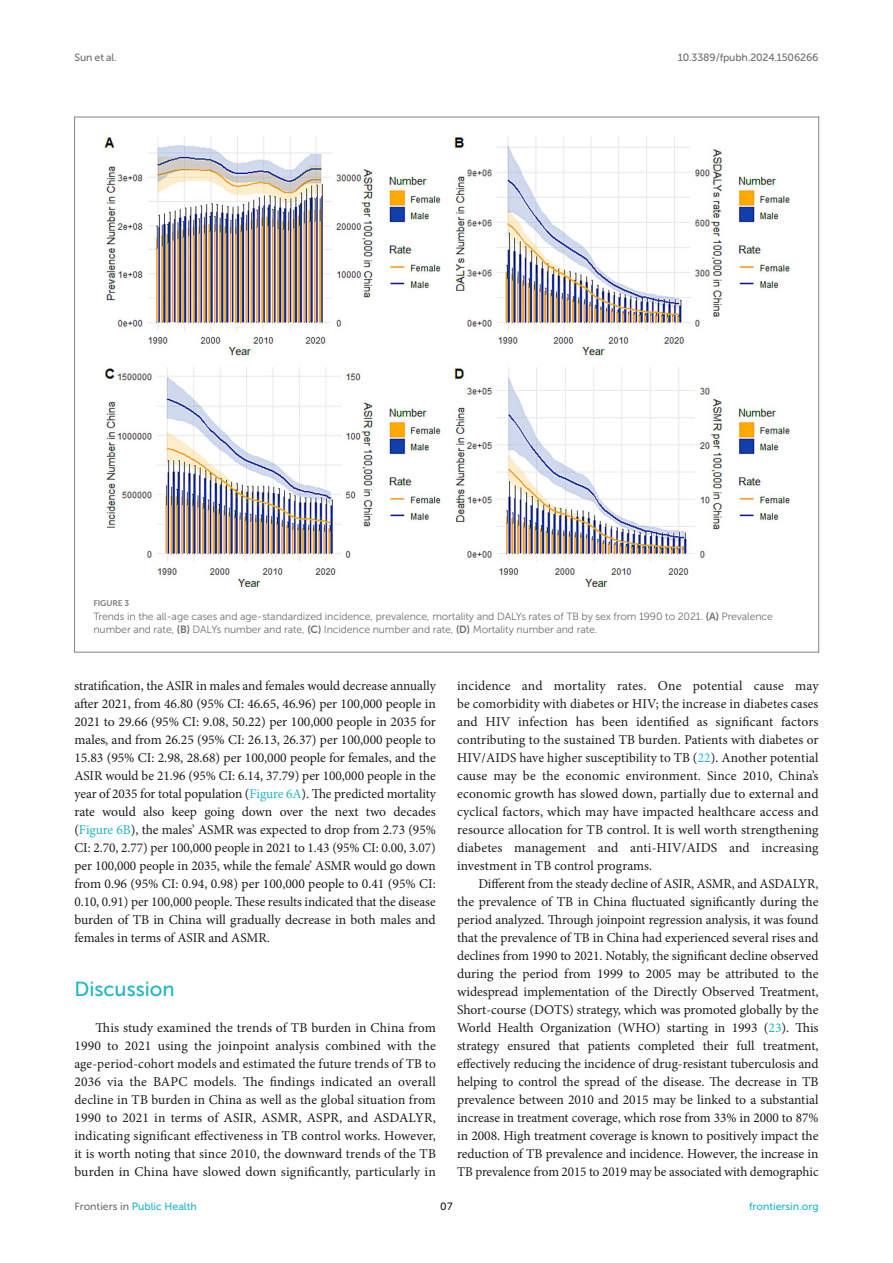
<style>
.page{position:relative;width:893px;height:1263px;background:#fff}
.page>*{position:absolute;margin:0;border:0;box-sizing:border-box;transform-origin:0 0}
.HEAD_1{font:20.25px "Museo Sans 500";color:#1db5c3}
.TEXT{font:13.5px/18px "Minion Pro";color:#1b1c1b;text-align:justify}
.FIG_LEG{font:10.5px/13.5px "Museo Sans 300";letter-spacing:-.01em;color:#706f70}
.t1{font:10.5px "Museo Sans 500";color:#1db5c3}
.t2{font:10.5px "Museo Sans 500";letter-spacing:-.015em;color:#706f70}
.t3{font:10.5px "Museo Sans 500";color:#1b1c1b}
.FIG_HD{font:8.25px "Museo Sans 700";letter-spacing:-.01em;color:#7e7f7f}
.s1{font-family:"Museo Sans 700"}
.s2{color:#1db5c3}
.s3{color:#706f70}
</style>
<div class="page">
<img style="left:103px;top:136px;width:687px;height:451px">
<p class="t2" style="left:74px;top:51px;width:44px">Sun et al.</p>
<p class="t2" style="left:678px;top:51px;width:142px">10.3389/fpubh.2024.1506266</p>
<p class="FIG_HD" style="left:94px;top:599px;width:37px">FIGURE 3</p>
<p class="FIG_LEG" style="left:94px;top:609px;width:681px">Trends in the all-age cases and age-standardized incidence, prevalence, mortality and DALYs rates of TB by sex from 1990 to 2021. <span class="s1">(A)</span> Prevalence number and rate, <span class="s1">(B)</span> DALYs number and rate, <span class="s1">(C)</span> Incidence number and rate, <span class="s1">(D)</span> Mortality number and rate.</p>
<p class="TEXT" style="left:74px;top:677px;width:363px">stratification, the ASIR in males and females would decrease annually after 2021, from 46.80 (95% CI: 46.65, 46.96) per 100,000 people in 2021 to 29.66 (95% CI: 9.08, 50.22) per 100,000 people in 2035 for males, and from 26.25 (95% CI: 26.13, 26.37) per 100,000 people to 15.83 (95% CI: 2.98, 28.68) per 100,000 people for females, and the ASIR would be 21.96 (95% CI: 6.14, 37.79) per 100,000 people in the year of 2035 for total population (<span class="s2">Figure 6A</span>). The predicted mortality rate would also keep going down over the next two decades (<span class="s2">Figure 6B</span>), the males’ ASMR was expected to drop from 2.73 (95% CI: 2.70, 2.77) per 100,000 people in 2021 to 1.43 (95% CI: 0.00, 3.07) per 100,000 people in 2035, while the female’ ASMR would go down from 0.96 (95% CI: 0.94, 0.98) per 100,000 people to 0.41 (95% CI:<br>0.10, 0.91) per 100,000 people. These results indicated that the disease burden of TB in China will gradually decrease in both males and females in terms of ASIR and ASMR.</p>
<p class="HEAD_1" style="left:74px;top:978px;width:102px">Discussion</p>
<p class="TEXT" style="left:74px;top:1019px;width:363px;text-indent:21px">This study examined the trends of TB burden in China from 1990 to 2021 using the joinpoint analysis combined with the age-period-cohort models and estimated the future trends of TB to 2036 via the BAPC models. The findings indicated an overall decline in TB burden in China as well as the global situation from 1990 to 2021 in terms of ASIR, ASMR, ASPR, and ASDALYR, indicating significant effectiveness in TB control works. However, it is worth noting that since 2010, the downward trends of the TB burden in China have slowed down significantly, particularly in</p>
<p class="TEXT" style="left:457px;top:677px;width:363px">incidence and mortality rates. One potential cause may be comorbidity with diabetes or HIV; the increase in diabetes cases and HIV infection has been identified as significant factors contributing to the sustained TB burden. Patients with diabetes or HIV/AIDS have higher susceptibility to TB (<span class="s2">22</span>). Another potential cause may be the economic environment. Since 2010, China’s economic growth has slowed down, partially due to external and cyclical factors, which may have impacted healthcare access and resource allocation for TB control. It is well worth strengthening diabetes management and anti-HIV/AIDS and increasing investment in TB control programs.</p>
<p class="TEXT" style="left:457px;top:875px;width:363px;text-indent:21px">Different from the steady decline of ASIR, ASMR, and ASDALYR, the prevalence of TB in China fluctuated significantly during the period analyzed. Through joinpoint regression analysis, it was found that the prevalence of TB in China had experienced several rises and declines from 1990 to 2021. Notably, the significant decline observed during the period from 1999 to 2005 may be attributed to the widespread implementation of the Directly Observed Treatment, Short-course (DOTS) strategy, which was promoted globally by the World Health Organization (WHO) starting in 1993 (<span class="s2">23</span>). This strategy ensured that patients completed their full treatment, effectively reducing the incidence of drug-resistant tuberculosis and helping to control the spread of the disease. The decrease in TB prevalence between 2010 and 2015 may be linked to a substantial increase in treatment coverage, which rose from 33% in 2000 to 87% in 2008. High treatment coverage is known to positively impact the reduction of TB prevalence and incidence. However, the increase in TB prevalence from 2015 to 2019 may be associated with demographic</p>
<p class="t1" style="left:74px;top:1200px;width:124px"><span class="s3">Frontiers in</span> Public Health</p>
<p class="t3" style="left:440px;top:1200px;width:14px">07</p>
<p class="t1" style="left:749px;top:1200px;width:71px">frontiersin.org</p>
</div>
